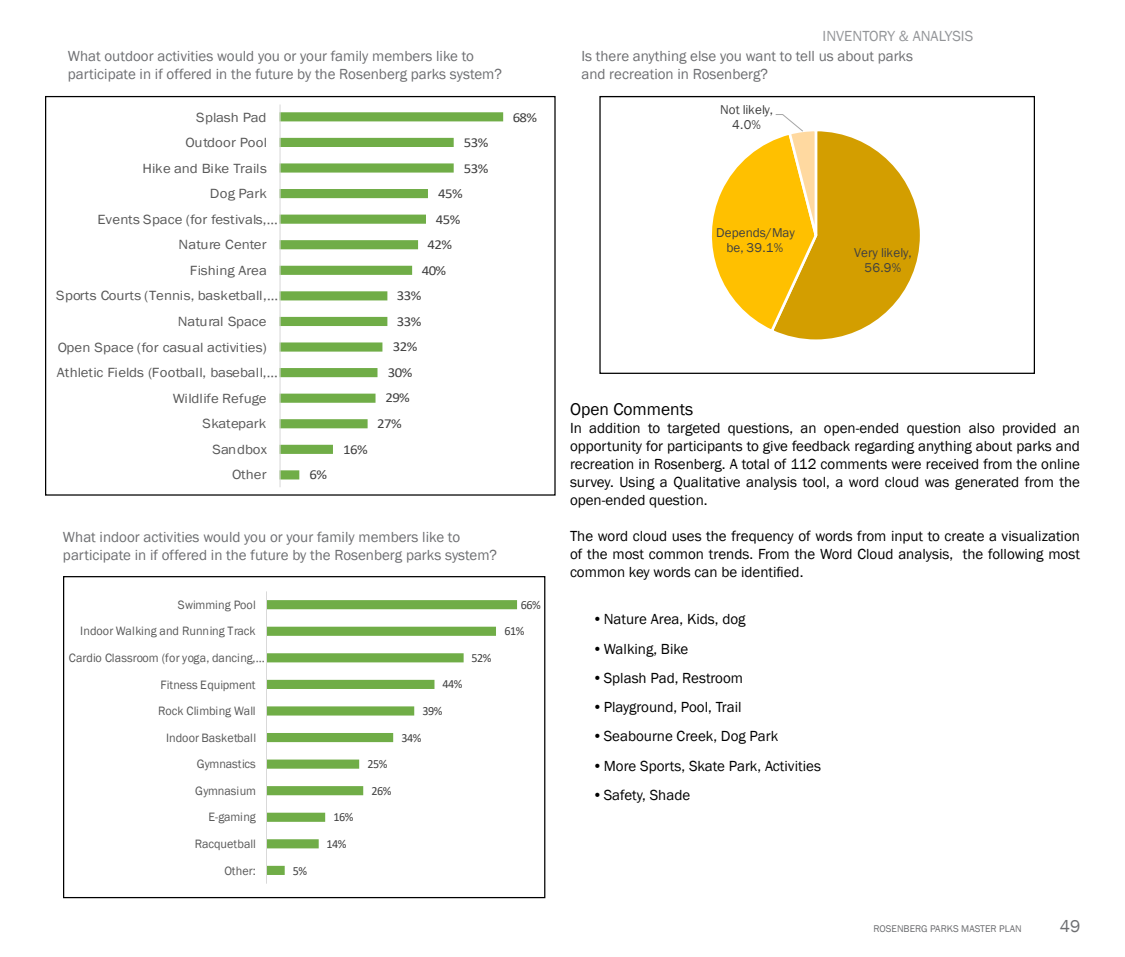
<style>
.page{position:relative;width:1125px;height:957px;background:#fff}
.page>*{position:absolute;margin:0;border:0;box-sizing:border-box;transform-origin:0 0}
.t1{font:17.5px "Franklin Gothic";color:#000}
.t2{font:17.5px "Franklin Gothic";color:#6d6e71}
.t3{font:15px/18px "Franklin Gothic";color:#000;text-align:justify}
.t4{font:15px/18px "Franklin Gothic";color:#6d6e71}
.t5{font:15px "Franklin Gothic";color:#939598}
.t6{font:13.75px "Franklin Gothic";letter-spacing:.005em;color:#595959;scale:1.08 1}
.t7{font:13.75px/25.5px "Calibri";letter-spacing:-.04em;color:#404040;scale:1.08 1}
.t8{font:13.12px/14.9px "Franklin Gothic";letter-spacing:.005em;color:#404040;text-align:center}
.t9{font:12.5px "Franklin Gothic";color:#595959}
.t10{font:12.5px/26.6px "Calibri";letter-spacing:-.04em;color:#404040}
.t11{font:10px "Franklin Gothic";color:#6d6e71}
</style>
<div class="page">
<svg style="left:711px;top:114px;width:209px;height:226px"></svg>
<div style="left:599px;top:96px;width:436px;height:278px;border:1px solid #000"></div>
<svg style="left:279px;top:104px;width:225px;height:383px"></svg>
<svg style="left:266px;top:591px;width:252px;height:293px"></svg>
<div style="left:63px;top:576px;width:482px;height:322px;border:1px solid #000"></div>
<p class="t4" style="left:68px;top:48px;width:436px">What outdoor activities would you or your family members like to participate in if offered in the future by the Rosenberg parks system?</p>
<p class="t6" style="left:196px;top:108px;width:67px">Splash Pad</p>
<p class="t6" style="left:186px;top:134px;width:77px">Outdoor Pool</p>
<p class="t6" style="left:142px;top:160px;width:117px">Hike and Bike Trails</p>
<p class="t6" style="left:210px;top:185px;width:54px">Dog Park</p>
<p class="t6" style="left:98px;top:211px;width:168px">Events Space (for festivals,…</p>
<p class="t6" style="left:179px;top:236px;width:83px">Nature Center</p>
<p class="t6" style="left:190px;top:262px;width:73px">Fishing Area</p>
<p class="t6" style="left:56px;top:287px;width:207px">Sports Courts (Tennis, basketball,…</p>
<p class="t6" style="left:178px;top:313px;width:84px">Natural Space</p>
<p class="t6" style="left:58px;top:338px;width:195px">Open Space (for casual activities)</p>
<p class="t6" style="left:57px;top:364px;width:206px">Athletic Fields (Football, baseball,…</p>
<p class="t6" style="left:173px;top:389px;width:88px">Wildlife Refuge</p>
<p class="t6" style="left:203px;top:415px;width:61px">Skatepark</p>
<p class="t6" style="left:212px;top:440px;width:52px">Sandbox</p>
<p class="t6" style="left:232px;top:466px;width:34px">Other</p>
<p class="t7" style="left:310px;top:461px;width:18px">6%</p>
<p class="t7" style="left:343px;top:436px;width:24px">16%</p>
<p class="t7" style="left:464px;top:129px;width:24px">53%<br>53%</p>
<p class="t7" style="left:438px;top:180px;width:24px">45%</p>
<p class="t7" style="left:436px;top:206px;width:24px">45%</p>
<p class="t7" style="left:428px;top:231px;width:24px">42%</p>
<p class="t7" style="left:422px;top:257px;width:24px">40%</p>
<p class="t7" style="left:397px;top:282px;width:24px">33%</p>
<p class="t7" style="left:397px;top:308px;width:24px">33%</p>
<p class="t7" style="left:393px;top:333px;width:24px">32%</p>
<p class="t7" style="left:388px;top:359px;width:24px">30%</p>
<p class="t7" style="left:385px;top:384px;width:24px">29%</p>
<p class="t7" style="left:377px;top:410px;width:24px">27%</p>
<p class="t7" style="left:513px;top:104px;width:24px">68%</p>
<p class="t4" style="left:63px;top:527px;width:436px">What indoor activities would you or your family members like to participate in if offered in the future by the Rosenberg parks system?</p>
<p class="t9" style="left:178px;top:596px;width:80px">Swimming Pool</p>
<p class="t9" style="left:80px;top:623px;width:177px">Indoor Walking and Running Track</p>
<p class="t9" style="left:69px;top:649px;width:198px">Cardio Classroom (for yoga, dancing,…</p>
<p class="t9" style="left:160px;top:676px;width:97px">Fitness Equipment</p>
<p class="t9" style="left:158px;top:703px;width:99px">Rock Climbing Wall</p>
<p class="t9" style="left:166px;top:729px;width:92px">Indoor Basketball</p>
<p class="t9" style="left:197px;top:756px;width:61px">Gymnastics</p>
<p class="t9" style="left:195px;top:782px;width:62px">Gymnasium</p>
<p class="t9" style="left:209px;top:809px;width:49px">E-gaming</p>
<p class="t9" style="left:195px;top:835px;width:63px">Racquetball</p>
<p class="t9" style="left:225px;top:862px;width:33px">Other:</p>
<p class="t10" style="left:293px;top:856px;width:16px">5%</p>
<p class="t10" style="left:327px;top:803px;width:29px;text-align:center">16%<br>14%</p>
<p class="t10" style="left:368px;top:750px;width:26px;text-align:center">25%<br>26%</p>
<p class="t10" style="left:423px;top:670px;width:42px;text-indent:20px">44%<br>39%</p>
<p class="t10" style="left:402px;top:723px;width:22px">34%</p>
<p class="t10" style="left:471px;top:643px;width:22px">52%</p>
<p class="t10" style="left:504px;top:590px;width:38px;text-indent:16px">66%<br>61%</p>
<p class="t5" style="left:823px;top:26px;width:152px">INVENTORY &amp; ANALYSIS</p>
<p class="t4" style="left:581px;top:48px;width:333px">Is there anything else you want to tell us about parks and recreation in Rosenberg?</p>
<p class="t8" style="left:720px;top:102px;width:55px">Not likely,<br>4.0%</p>
<p class="t8" style="left:716px;top:225px;width:80px">Depends/May be, 39.1%</p>
<p class="t8" style="left:854px;top:245px;width:59px">Very likely,<br>56.9%</p>
<p class="t1" style="left:570px;top:398px;width:125px">Open Comments</p>
<p class="t3" style="left:570px;top:419px;width:512px">In addition to targeted questions, an open-ended question also provided an opportunity for participants to give feedback regarding anything about parks and recreation in Rosenberg. A total of 112 comments were received from the online survey. Using a Qualitative analysis tool, a word cloud was generated from the open-ended question.</p>
<p class="t3" style="left:570px;top:527px;width:512px">The word cloud uses the frequency of words from input to create a visualization of the most common trends. From the Word Cloud analysis, the following most common key words can be identified.</p>
<p class="t3" style="left:592px;top:610px;width:155px">•Nature Area, Kids, dog</p>
<p class="t3" style="left:592px;top:639px;width:97px">•Walking, Bike</p>
<p class="t3" style="left:592px;top:669px;width:152px">•Splash Pad, Restroom</p>
<p class="t3" style="left:592px;top:698px;width:151px">•Playground, Pool, Trail</p>
<p class="t3" style="left:592px;top:727px;width:187px">•Seabourne Creek, Dog Park</p>
<p class="t3" style="left:592px;top:756px;width:230px">•More Sports, Skate Park, Activities</p>
<p class="t3" style="left:592px;top:786px;width:99px">•Safety, Shade</p>
<p class="t11" style="left:874px;top:922px;width:150px">ROSENBERG PARKS MASTER PLAN</p>
<p class="t2" style="left:1060px;top:914px;width:22px">49</p>
</div>
